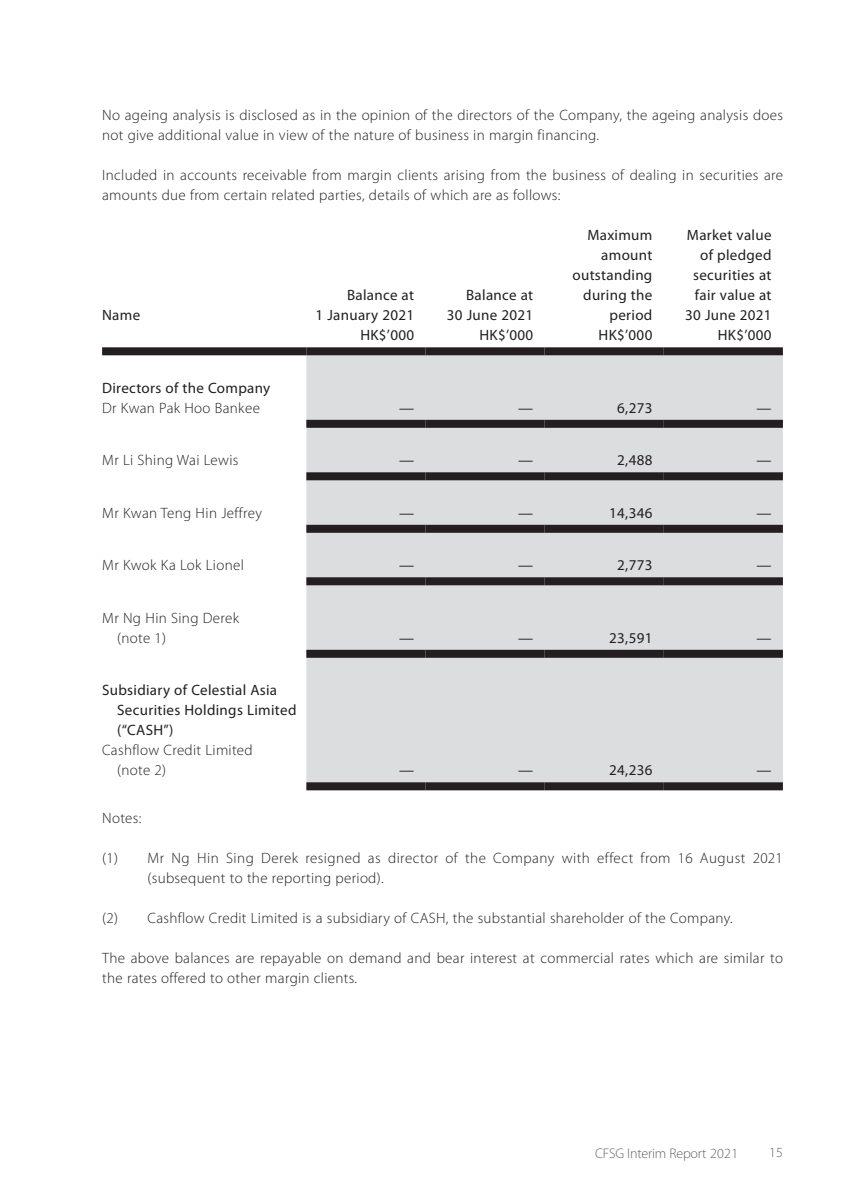
<style>
.page{position:relative;width:851px;height:1191px;background:#fff}
.page>*{position:absolute;margin:0;border:0;box-sizing:border-box;transform-origin:0 0}
.t1{font:300 15px/20px "Myriad Pro";letter-spacing:.02em;color:#231f20}
.t2{font:15px/20px "Myriad Pro";letter-spacing:.02em;color:#231f20;text-align:right}
.t3{font:300 14px "Myriad Pro";letter-spacing:-.015em;color:#636366}
</style>
<div class="page">
<div style="left:306px;top:355px;width:476px;height:427px;background:#dcdddf"></div>
<div style="left:102px;top:347px;width:204px;height:8px;background:#231f20"></div>
<div style="left:306px;top:347px;width:119px;height:8px;background:#231f20"></div>
<div style="left:425px;top:347px;width:119px;height:8px;background:#231f20"></div>
<div style="left:544px;top:347px;width:119px;height:8px;background:#231f20"></div>
<div style="left:663px;top:347px;width:119px;height:8px;background:#231f20"></div>
<div style="left:306px;top:420px;width:119px;height:8px;background:#231f20"></div>
<div style="left:425px;top:420px;width:119px;height:8px;background:#231f20"></div>
<div style="left:544px;top:420px;width:119px;height:8px;background:#231f20"></div>
<div style="left:663px;top:420px;width:119px;height:8px;background:#231f20"></div>
<div style="left:306px;top:472px;width:119px;height:8px;background:#231f20"></div>
<div style="left:425px;top:472px;width:119px;height:8px;background:#231f20"></div>
<div style="left:544px;top:472px;width:119px;height:8px;background:#231f20"></div>
<div style="left:663px;top:472px;width:119px;height:8px;background:#231f20"></div>
<div style="left:306px;top:525px;width:119px;height:8px;background:#231f20"></div>
<div style="left:425px;top:525px;width:119px;height:8px;background:#231f20"></div>
<div style="left:544px;top:525px;width:119px;height:8px;background:#231f20"></div>
<div style="left:663px;top:525px;width:119px;height:8px;background:#231f20"></div>
<div style="left:306px;top:577px;width:119px;height:8px;background:#231f20"></div>
<div style="left:425px;top:577px;width:119px;height:8px;background:#231f20"></div>
<div style="left:544px;top:577px;width:119px;height:8px;background:#231f20"></div>
<div style="left:663px;top:577px;width:119px;height:8px;background:#231f20"></div>
<div style="left:306px;top:650px;width:119px;height:8px;background:#231f20"></div>
<div style="left:425px;top:650px;width:119px;height:8px;background:#231f20"></div>
<div style="left:544px;top:650px;width:119px;height:8px;background:#231f20"></div>
<div style="left:663px;top:650px;width:119px;height:8px;background:#231f20"></div>
<div style="left:306px;top:782px;width:119px;height:8px;background:#231f20"></div>
<div style="left:425px;top:782px;width:119px;height:8px;background:#231f20"></div>
<div style="left:544px;top:782px;width:119px;height:8px;background:#231f20"></div>
<div style="left:663px;top:782px;width:119px;height:8px;background:#231f20"></div>
<p class="t1" style="left:102px;top:105px;width:682px">No ageing analysis is disclosed as in the opinion of the directors of the Company, the ageing analysis does not give additional value in view of the nature of business in margin financing.</p>
<p class="t1" style="left:102px;top:165px;width:682px">Included in accounts receivable from margin clients arising from the business of dealing in securities are amounts due from certain related parties, details of which are as follows:</p>
<p class="t2" style="left:102px;top:305px;width:40px">Name</p>
<p class="t2" style="left:315px;top:285px;width:100px">Balance at<br>1 January 2021</p>
<p class="t2" style="left:447px;top:285px;width:88px">Balance at<br>30 June 2021</p>
<p class="t2" style="left:572px;top:225px;width:81px">Maximum amount outstanding during the period</p>
<p class="t2" style="left:685px;top:225px;width:88px">Market value of pledged securities at fair value at<br>30 June 2021</p>
<p class="t2" style="left:360px;top:325px;width:55px">HK$’000</p>
<p class="t2" style="left:479px;top:325px;width:55px">HK$’000</p>
<p class="t2" style="left:598px;top:325px;width:55px">HK$’000</p>
<p class="t2" style="left:717px;top:325px;width:55px">HK$’000</p>
<p class="t2" style="left:102px;top:377px;width:170px">Directors of the Company</p>
<p class="t1" style="left:102px;top:398px;width:159px">Dr Kwan Pak Hoo Bankee</p>
<p class="t2" style="left:399px;top:397px;width:16px">—</p>
<p class="t2" style="left:518px;top:397px;width:16px">—</p>
<p class="t2" style="left:617px;top:397px;width:37px">6,273</p>
<p class="t2" style="left:756px;top:397px;width:16px">—</p>
<p class="t1" style="left:102px;top:450px;width:138px">Mr Li Shing Wai Lewis</p>
<p class="t2" style="left:399px;top:450px;width:16px">—</p>
<p class="t2" style="left:518px;top:450px;width:16px">—</p>
<p class="t2" style="left:617px;top:450px;width:37px">2,488</p>
<p class="t2" style="left:756px;top:450px;width:16px">—</p>
<p class="t1" style="left:102px;top:503px;width:161px">Mr Kwan Teng Hin Jeffrey</p>
<p class="t2" style="left:399px;top:502px;width:16px">—</p>
<p class="t2" style="left:518px;top:502px;width:16px">—</p>
<p class="t2" style="left:609px;top:502px;width:45px">14,346</p>
<p class="t2" style="left:756px;top:502px;width:16px">—</p>
<p class="t1" style="left:102px;top:555px;width:143px">Mr Kwok Ka Lok Lionel</p>
<p class="t2" style="left:399px;top:555px;width:16px">—</p>
<p class="t2" style="left:518px;top:555px;width:16px">—</p>
<p class="t2" style="left:617px;top:555px;width:37px">2,773</p>
<p class="t2" style="left:756px;top:555px;width:16px">—</p>
<p class="t1" style="left:117px;top:607px;width:123px;text-indent:-15px">Mr Ng Hin Sing Derek (note 1)</p>
<p class="t2" style="left:399px;top:627px;width:16px">—</p>
<p class="t2" style="left:518px;top:627px;width:16px">—</p>
<p class="t2" style="left:609px;top:627px;width:45px">23,591</p>
<p class="t2" style="left:756px;top:627px;width:16px">—</p>
<p class="t2" style="left:117px;top:680px;width:181px;text-align:left;text-indent:-15px">Subsidiary of Celestial Asia<br>Securities Holdings Limited (“CASH”)</p>
<p class="t1" style="left:117px;top:740px;width:137px;text-indent:-15px">Cashflow Credit Limited (note 2)</p>
<p class="t2" style="left:399px;top:760px;width:16px">—</p>
<p class="t2" style="left:518px;top:760px;width:16px">—</p>
<p class="t2" style="left:609px;top:760px;width:45px">24,236</p>
<p class="t2" style="left:756px;top:760px;width:16px">—</p>
<p class="t1" style="left:102px;top:807px;width:41px">Notes:</p>
<p class="t1" style="left:147px;top:847px;width:637px;text-indent:-45px">(1) Mr Ng Hin Sing Derek resigned as director of the Company with effect from 16 August 2021 (subsequent to the reporting period).</p>
<p class="t1" style="left:102px;top:907px;width:632px">(2) Cashflow Credit Limited is a subsidiary of CASH, the substantial shareholder of the Company.</p>
<p class="t1" style="left:102px;top:947px;width:682px">The above balances are repayable on demand and bear interest at commercial rates which are similar to the rates offered to other margin clients.</p>
<p class="t3" style="left:595px;top:1144px;width:145px">CFSG Interim Report 2021</p>
<p class="t3" style="left:769px;top:1143px;width:15px">15</p>
</div>
